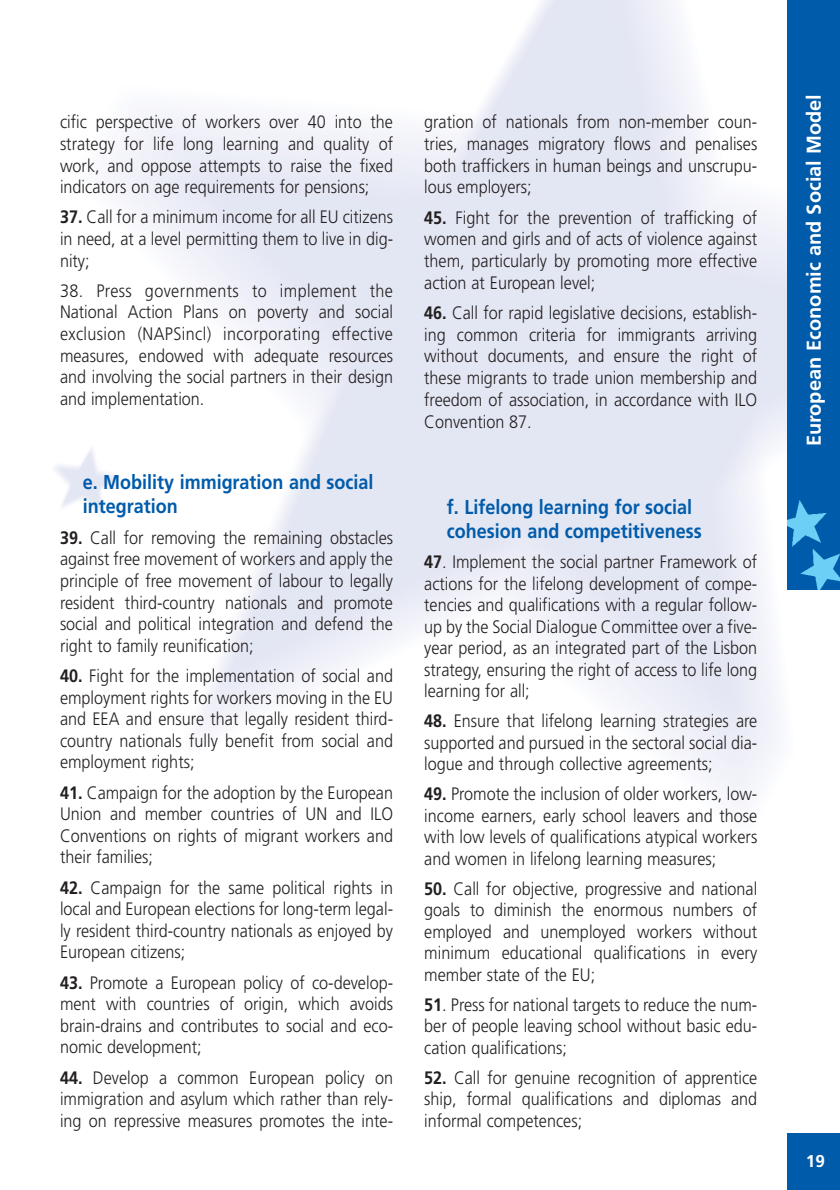
<style>
.page{position:relative;width:840px;height:1190px;background:#fff}
.page>*{position:absolute;margin:0;border:0;box-sizing:border-box;transform-origin:0 0}
.t1{font:700 20px/24px "Frutiger";color:#005baa;scale:.9 1}
.t2{font:700 20px "Frutiger";color:#fff}
.t3{font:300 18px/21.6px "Frutiger";color:#231f1f;text-align:justify;scale:.9 1}
.t4{font:700 17.2px "Frutiger";color:#fff}
.s1{font-weight:700}
</style>
<div class="page">
<img style="left:53px;top:446px;width:67px;height:69px">
<div style="left:787px;top:1134px;width:53px;height:56px;background:#005baa"></div>
<div style="left:787px;top:0;width:53px;height:590px;background:#005baa"></div>
<img style="left:787px;top:501px;width:53px;height:89px">
<p class="t3" style="left:60px;top:113px;width:372px">cific perspective of workers over 40 into the strategy for life long learning and quality of work, and oppose attempts to raise the fixed indicators on age requirements for pensions;</p>
<p class="t3" style="left:60px;top:208px;width:372px"><span class="s1">37.</span> Call for a minimum income for all EU citizens in need, at a level permitting them to live in dig&shy;nity;</p>
<p class="t3" style="left:60px;top:281px;width:372px">38. Press governments to implement the National Action Plans on poverty and social exclusion (NAPSincl) incorporating effective measures, endowed with adequate resources and involving the social partners in their design and implementation.</p>
<p class="t1" style="left:83px;top:471px;width:325px">e. Mobility immigration and social integration</p>
<p class="t3" style="left:60px;top:528px;width:372px"><span class="s1">39.</span> Call for removing the remaining obstacles against free movement of workers and apply the principle of free movement of labour to legally resident third-country nationals and promote social and political integration and defend the right to family reunification;</p>
<p class="t3" style="left:60px;top:666px;width:372px"><span class="s1">40.</span> Fight for the implementation of social and employment rights for workers moving in the EU and EEA and ensure that legally resident third&shy;country nationals fully benefit from social and employment rights;</p>
<p class="t3" style="left:60px;top:783px;width:372px"><span class="s1">41.</span> Campaign for the adoption by the European Union and member countries of UN and ILO Conventions on rights of migrant workers and their families;</p>
<p class="t3" style="left:60px;top:878px;width:372px"><span class="s1">42.</span> Campaign for the same political rights in local and European elections for long-term legal&shy;ly resident third-country nationals as enjoyed by European citizens;</p>
<p class="t3" style="left:60px;top:973px;width:372px"><span class="s1">43.</span> Promote a European policy of co-develop&shy;ment with countries of origin, which avoids brain-drains and contributes to social and eco&shy;nomic development;</p>
<p class="t3" style="left:60px;top:1068px;width:372px"><span class="s1">44.</span> Develop a common European policy on immigration and asylum which rather than rely&shy;ing on repressive measures promotes the inte-</p>
<p class="t3" style="left:424px;top:113px;width:372px">gration of nationals from non-member coun&shy;tries, manages migratory flows and penalises both traffickers in human beings and unscrupu&shy;lous employers;</p>
<p class="t3" style="left:424px;top:208px;width:372px"><span class="s1">45.</span> Fight for the prevention of trafficking of women and girls and of acts of violence against them, particularly by promoting more effective action at European level;</p>
<p class="t3" style="left:424px;top:303px;width:372px"><span class="s1">46.</span> Call for rapid legislative decisions, establish&shy;ing common criteria for immigrants arriving without documents, and ensure the right of these migrants to trade union membership and freedom of association, in accordance with ILO Convention 87.</p>
<p class="t1" style="left:447px;top:497px;width:285px">f. Lifelong learning for social cohesion and competitiveness</p>
<p class="t3" style="left:424px;top:552px;width:372px"><span class="s1">47</span>. Implement the social partner Framework of actions for the lifelong development of compe&shy;tencies and qualifications with a regular follow&shy;up by the Social Dialogue Committee over a five&shy;year period, as an integrated part of the Lisbon strategy, ensuring the right of access to life long learning for all;</p>
<p class="t3" style="left:424px;top:711px;width:372px"><span class="s1">48.</span> Ensure that lifelong learning strategies are supported and pursued in the sectoral social dia&shy;logue and through collective agreements;</p>
<p class="t3" style="left:424px;top:784px;width:372px"><span class="s1">49.</span> Promote the inclusion of older workers, low&shy;income earners, early school leavers and those with low levels of qualifications atypical workers and women in lifelong learning measures;</p>
<p class="t3" style="left:424px;top:879px;width:372px"><span class="s1">50.</span> Call for objective, progressive and national goals to diminish the enormous numbers of employed and unemployed workers without minimum educational qualifications in every member state of the EU;</p>
<p class="t3" style="left:424px;top:995px;width:372px"><span class="s1">51</span>. Press for national targets to reduce the num&shy;ber of people leaving school without basic edu&shy;cation qualifications;</p>
<p class="t3" style="left:424px;top:1068px;width:372px"><span class="s1">52.</span> Call for genuine recognition of apprentice ship, formal qualifications and diplomas and informal competences;</p>
<p class="t2" style="left:806px;top:446px;width:354px;rotate:-90deg">European Economic and Social Model</p>
<p class="t4" style="left:806px;top:1154px;width:21px">19</p>
</div>
